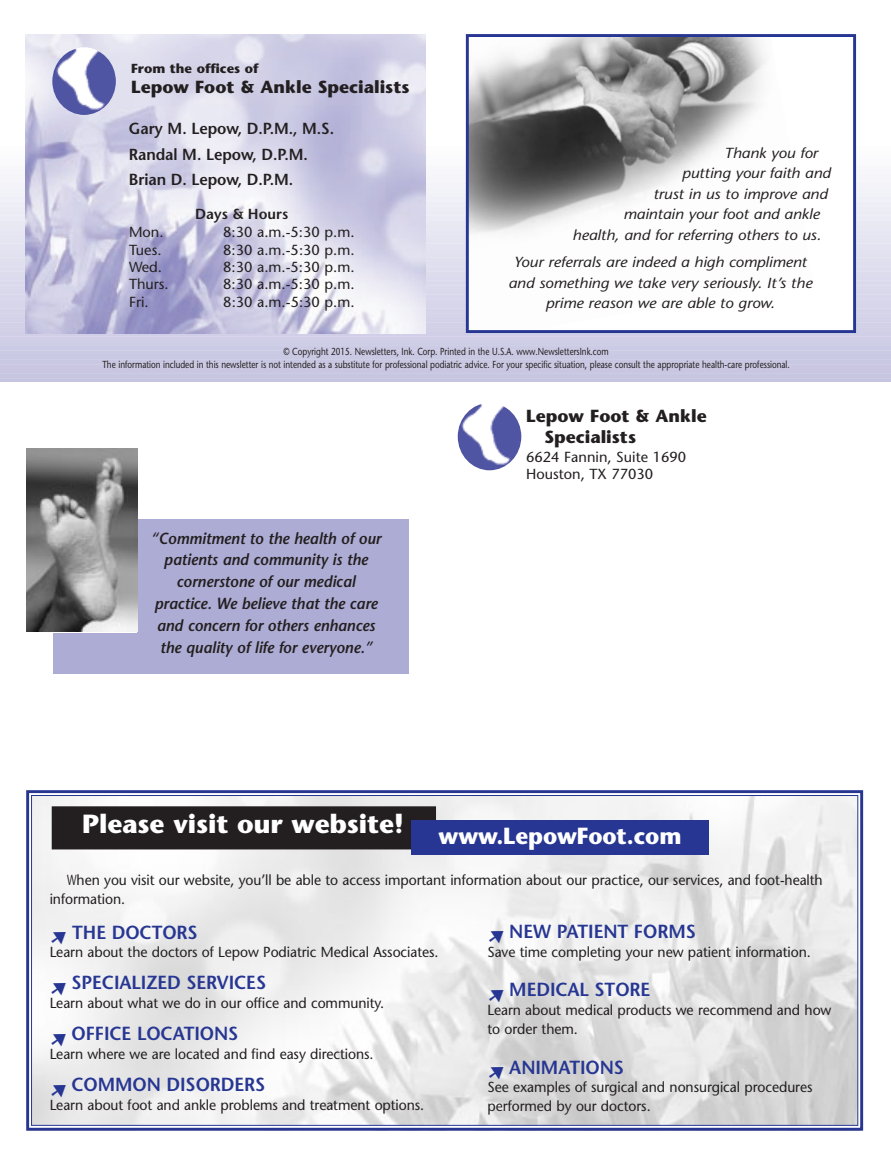
<style>
.page{position:relative;width:891px;height:1159px;background:#fff}
.page>*{position:absolute;margin:0;border:0;box-sizing:border-box;transform-origin:0 0}
.t1{font:700 26.25px "Stone Sans";letter-spacing:-.005em;color:#fff}
.t2{font:700 23.25px "Stone Sans";letter-spacing:-.005em;color:#fff;scale:.96 1}
.t3{font:600 18.9px "Stone Sans";letter-spacing:-.005em;color:#263692;scale:.96 1}
.t4{font:700 17.4px/20.4px "Stone Sans";color:#231f20}
.t5{font:italic 600 16.05px/21.8px "Stone Sans";letter-spacing:-.005em;color:#231f20;text-align:center;scale:.96 1}
.t6{font:600 16.05px/25.5px "Stone Sans";letter-spacing:-.005em;color:#231f20;scale:.96 1}
.t7{font:14.55px/18.9px "Stone Sans";letter-spacing:-.005em;color:#231f20;scale:.96 1}
.t8{font:italic 14.55px/20.4px "Stone Sans";letter-spacing:-.005em;color:#231f20;text-align:center;scale:1.1 1}
.t9{font:14.55px/17.4px "Stone Sans";letter-spacing:-.005em;color:#231f20}
.t10{font:14.55px/18.9px "Stone Sans";letter-spacing:-.005em;color:#231f20;scale:.7 1}
.t11{font:600 14.55px "Stone Sans";color:#231f20}
.t12{font:700 13.05px "Stone Sans";color:#231f20}
.t13{font:10.2px/13px "Stone Sans";color:#231f20;text-align:center;scale:.8 1}
</style>
<div class="page">
<div style="left:0;top:376px;width:890px;height:5px;background:#c5c4e1"></div>
<div style="left:0;top:366px;width:890px;height:10px;background:#c8c6e1"></div>
<div style="left:0;top:357px;width:890px;height:10px;background:#c9c8e2"></div>
<div style="left:0;top:348px;width:890px;height:9px;background:#cbcae4"></div>
<div style="left:0;top:339px;width:890px;height:9px;background:#cdcde5"></div>
<div style="left:0;top:329px;width:890px;height:10px;background:#d0cfe7"></div>
<div style="left:0;top:320px;width:890px;height:9px;background:#d2d1e8"></div>
<div style="left:0;top:311px;width:890px;height:9px;background:#d4d3e9"></div>
<div style="left:0;top:301px;width:890px;height:10px;background:#d6d5ea"></div>
<div style="left:0;top:292px;width:890px;height:10px;background:#d8d7eb"></div>
<div style="left:0;top:283px;width:890px;height:9px;background:#dadaec"></div>
<div style="left:0;top:274px;width:890px;height:9px;background:#dcdbed"></div>
<div style="left:0;top:264px;width:890px;height:10px;background:#dedeee"></div>
<div style="left:0;top:255px;width:890px;height:9px;background:#e0e0ef"></div>
<div style="left:0;top:246px;width:890px;height:9px;background:#e3e2f0"></div>
<div style="left:0;top:236px;width:890px;height:10px;background:#e5e5f1"></div>
<div style="left:0;top:227px;width:890px;height:10px;background:#e7e7f3"></div>
<div style="left:0;top:218px;width:890px;height:9px;background:#e9e9f4"></div>
<div style="left:0;top:208px;width:890px;height:10px;background:#ebecf5"></div>
<div style="left:0;top:199px;width:890px;height:10px;background:#eeeef6"></div>
<div style="left:0;top:190px;width:890px;height:9px;background:#f1f2f8"></div>
<div style="left:0;top:181px;width:890px;height:9px;background:#f4f3f9"></div>
<div style="left:0;top:171px;width:890px;height:10px;background:#f6f6fa"></div>
<div style="left:0;top:162px;width:890px;height:9px;background:#f8f8fb"></div>
<div style="left:0;top:153px;width:890px;height:9px;background:#fbfbfd"></div>
<img style="left:26px;top:34px;width:400px;height:299px">
<img style="left:457px;top:403px;width:64px;height:67px;border-radius:50%">
<img style="left:52px;top:47px;width:64px;height:68px;border-radius:50%">
<div style="left:54px;top:519px;width:355px;height:154px;background:#adacd4"></div>
<img style="left:33px;top:797px;width:823px;height:326px">
<div style="left:26px;top:790px;width:837px;height:340px;border:3px solid #263692"></div>
<div style="left:52px;top:807px;width:383px;height:41px;background:#231f20"></div>
<div style="left:52px;top:806px;width:384px;height:43px;border:1px solid #231f20"></div>
<div style="left:411px;top:820px;width:297px;height:35px;background:#263692"></div>
<div style="left:467px;top:36px;width:387px;height:295px;background:#fff"></div>
<img style="left:470px;top:38px;width:296px;height:196px">
<div style="left:466px;top:34px;width:390px;height:299px;border:3px solid #263692"></div>
<img style="left:26px;top:448px;width:111px;height:183px">
<p class="t12" style="left:131px;top:64px;width:129px">From the offices of</p>
<p class="t4" style="left:131px;top:78px;width:280px">Lepow Foot &amp; Ankle Specialists</p>
<p class="t6" style="left:129px;top:117px;width:215px">Gary M. Lepow, D.P.M., M.S.<br>Randal M. Lepow, D.P.M.<br>Brian D. Lepow, D.P.M.</p>
<p class="t11" style="left:195px;top:208px;width:94px">Days &amp; Hours</p>
<p class="t9" style="left:129px;top:225px;width:36px">Mon.</p>
<p class="t9" style="left:223px;top:225px;width:133px">8:30 a.m.-5:30 p.m.</p>
<p class="t9" style="left:129px;top:242px;width:34px">Tues.</p>
<p class="t9" style="left:223px;top:242px;width:133px">8:30 a.m.-5:30 p.m.</p>
<p class="t9" style="left:129px;top:260px;width:35px">Wed.</p>
<p class="t9" style="left:223px;top:260px;width:133px">8:30 a.m.-5:30 p.m.</p>
<p class="t9" style="left:129px;top:277px;width:41px">Thurs.</p>
<p class="t9" style="left:223px;top:277px;width:133px">8:30 a.m.-5:30 p.m.</p>
<p class="t9" style="left:129px;top:295px;width:21px">Fri.</p>
<p class="t9" style="left:223px;top:295px;width:133px">8:30 a.m.-5:30 p.m.</p>
<p class="t8" style="left:724px;top:144px;width:87px">Thank you for</p>
<p class="t8" style="left:682px;top:165px;width:137px">putting your faith and</p>
<p class="t8" style="left:653px;top:185px;width:160px">trust in us to improve and</p>
<p class="t8" style="left:623px;top:205px;width:180px">maintain your foot and ankle</p>
<p class="t8" style="left:572px;top:226px;width:227px">health, and for referring others to us.</p>
<p class="t8" style="left:508px;top:253px;width:278px">Your referrals are indeed a high compliment and something we take very seriously. It’s the prime reason we are able to grow.</p>
<p class="t13" style="left:102px;top:345px;width:860px">© Copyright 2015. Newsletters, Ink. Corp. Printed in the U.S.A. www.NewslettersInk.com<br>The information included in this newsletter is not intended as a substitute for professional podiatric advice. For your specific situation, please consult the appropriate health-care professional.</p>
<p class="t4" style="left:544px;top:408px;width:164px;text-indent:-18px">Lepow Foot &amp; Ankle<br>Specialists</p>
<p class="t9" style="left:526px;top:449px;width:161px">6624 Fannin, Suite 1690<br>Houston, TX 77030</p>
<p class="t5" style="left:151px;top:528px;width:241px">“Commitment to the health of our patients and community is the cornerstone of our medical practice. We believe that the care and concern for others enhances the quality of life for everyone.”</p>
<p class="t1" style="left:82px;top:814px;width:323px">Please visit our website!</p>
<p class="t2" style="left:438px;top:826px;width:254px">www.LepowFoot.com</p>
<p class="t10" style="left:50px;top:871px;width:1105px;text-indent:17px">When you visit our website, you’ll be able to access important information about our practice, our services, and foot-health information.</p>
<p class="t3" style="left:50px;top:924px;width:156px">➚ THE DOCTORS</p>
<p class="t7" style="left:50px;top:944px;width:406px">Learn about the doctors of Lepow Podiatric Medical Associates.</p>
<p class="t3" style="left:50px;top:975px;width:227px">➚ SPECIALIZED SERVICES</p>
<p class="t7" style="left:50px;top:995px;width:350px">Learn about what we do in our office and community.</p>
<p class="t3" style="left:50px;top:1026px;width:198px">➚ OFFICE LOCATIONS</p>
<p class="t7" style="left:50px;top:1046px;width:339px">Learn where we are located and find easy directions.</p>
<p class="t3" style="left:50px;top:1077px;width:226px">➚ COMMON DISORDERS</p>
<p class="t7" style="left:50px;top:1097px;width:392px">Learn about foot and ankle problems and treatment options.</p>
<p class="t3" style="left:487px;top:924px;width:218px">➚ NEW PATIENT FORMS</p>
<p class="t7" style="left:487px;top:943px;width:338px">Save time completing your new patient information.</p>
<p class="t3" style="left:487px;top:982px;width:171px">➚ MEDICAL STORE</p>
<p class="t7" style="left:487px;top:1002px;width:360px">Learn about medical products we recommend and how to order them.</p>
<p class="t3" style="left:487px;top:1059px;width:144px">➚ ANIMATIONS</p>
<p class="t7" style="left:487px;top:1079px;width:340px">See examples of surgical and nonsurgical procedures performed by our doctors.</p>
</div>
